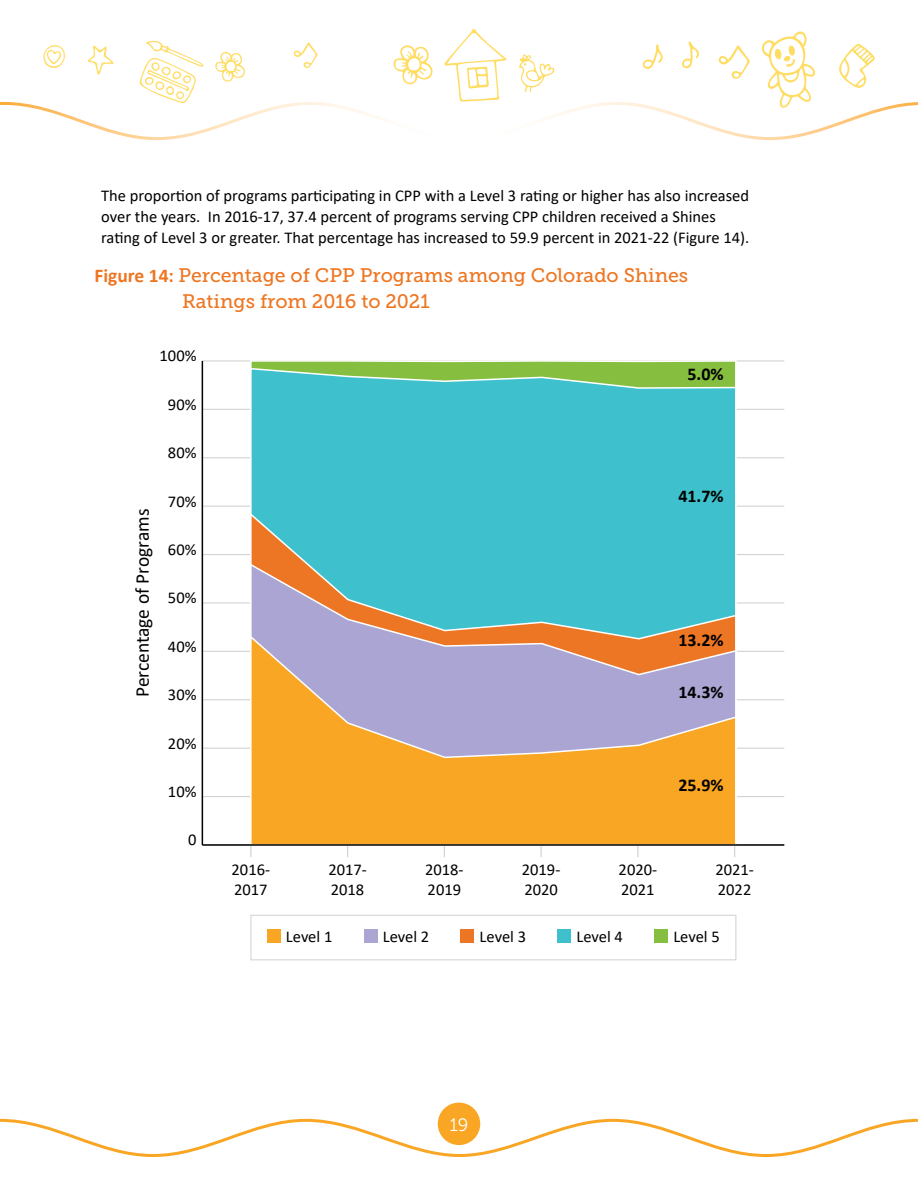
<style>
.page{position:relative;width:918px;height:1188px;background:#fff}
.page>*{position:absolute;margin:0;border:0;box-sizing:border-box;transform-origin:0 0}
.Figure_title_H2{font:19.5px/25.5px "Museo Slab 500";color:#ee7622}
.t1{font:19.5px "Calibri";color:#000}
.t2{font:700 18px "Calibri";color:#000}
.t3{font:18px "Museo Slab 300";color:#fff}
.Body-Calibri-11_13{font:16.5px/19.8px "Calibri";color:#000}
.s1{font-family:"Calibri";font-weight:700}
</style>
<div class="page">
<svg style="left:0;top:1117px;width:918px;height:40px"></svg>
<div style="left:438px;top:1103px;width:42px;height:42px;background:#faa625;border-radius:50%"></div>
<svg style="left:0;top:29px;width:918px;height:111px"></svg>
<hr style="left:202px;top:796px;width:582px;height:1px;background:#d2d3d3">
<hr style="left:202px;top:748px;width:582px;height:1px;background:#d2d3d3">
<hr style="left:202px;top:699px;width:582px;height:1px;background:#d2d3d3">
<hr style="left:202px;top:651px;width:582px;height:1px;background:#d2d3d3">
<hr style="left:202px;top:602px;width:582px;height:2px;background:#d2d3d3">
<hr style="left:202px;top:554px;width:582px;height:1px;background:#d2d3d3">
<hr style="left:202px;top:506px;width:582px;height:1px;background:#d2d3d3">
<hr style="left:202px;top:457px;width:582px;height:1px;background:#d2d3d3">
<hr style="left:202px;top:409px;width:582px;height:1px;background:#d2d3d3">
<hr style="left:202px;top:360px;width:582px;height:1px;background:#d2d3d3">
<div style="left:250px;top:915px;width:486px;height:45px;border:1px solid #d2d3d3"></div>
<svg style="left:637px;top:846px;width:2px;height:11px"></svg>
<hr style="left:202px;top:361px;width:1px;height:484px;background:#000">
<svg style="left:249px;top:367px;width:488px;height:144px;background:#47c1c0"></svg>
<div style="left:250px;top:511px;width:487px;height:51px;background:#3ec1cc"></div>
<svg style="left:249px;top:562px;width:488px;height:71px;background:#69b6b8"></svg>
<svg style="left:249px;top:633px;width:488px;height:211px;background:#daa46d"></svg>
<div style="left:267px;top:930px;width:14px;height:13px;background:#faa625"></div>
<div style="left:364px;top:930px;width:13px;height:13px;background:#aaa5d2"></div>
<div style="left:461px;top:930px;width:13px;height:13px;background:#ed7624"></div>
<div style="left:558px;top:930px;width:13px;height:13px;background:#3ec1cc"></div>
<div style="left:654px;top:930px;width:14px;height:13px;background:#86be40"></div>
<hr style="left:202px;top:844px;width:582px;height:2px;background:#000">
<p class="Body-Calibri-11_13" style="left:101px;top:185px;width:650px;line-height:21px">The proportion of programs participating in CPP with a Level 3 rating or higher has also increased over the years. In 2016-17, 37.4 percent of programs serving CPP children received a Shines rating of Level 3 or greater. That percentage has increased to 59.9 percent in 2021-22 (Figure 14).</p>
<p class="Figure_title_H2" style="left:182px;top:263px;width:508px;text-indent:-88px"><span class="s1">Figure 14:</span> Percentage of CPP Programs among Colorado Shines<br>Ratings from 2016 to 2021</p>
<p class="Body-Calibri-11_13" style="left:160px;top:346px;width:38px">100%</p>
<p class="Body-Calibri-11_13" style="left:168px;top:394px;width:30px">90%</p>
<p class="Body-Calibri-11_13" style="left:168px;top:442px;width:30px">80%</p>
<p class="t1" style="left:129px;top:697px;width:190px;rotate:-90deg">Percentage of Programs</p>
<p class="Body-Calibri-11_13" style="left:168px;top:491px;width:30px">70%</p>
<p class="Body-Calibri-11_13" style="left:168px;top:539px;width:30px">60%</p>
<p class="Body-Calibri-11_13" style="left:168px;top:588px;width:30px">50%</p>
<p class="Body-Calibri-11_13" style="left:168px;top:636px;width:30px">40%</p>
<p class="Body-Calibri-11_13" style="left:168px;top:684px;width:30px">30%</p>
<p class="Body-Calibri-11_13" style="left:168px;top:733px;width:30px">20%</p>
<p class="Body-Calibri-11_13" style="left:168px;top:781px;width:30px">10%</p>
<p class="Body-Calibri-11_13" style="left:188px;top:830px;width:10px">0</p>
<p class="t2" style="left:687px;top:361px;width:38px">5.0%</p>
<p class="t2" style="left:678px;top:483px;width:47px">41.7%</p>
<p class="t2" style="left:678px;top:628px;width:47px">13.2%</p>
<p class="t2" style="left:678px;top:679px;width:47px">14.3%</p>
<p class="t2" style="left:678px;top:772px;width:47px">25.9%</p>
<p class="Body-Calibri-11_13" style="left:232px;top:859px;width:40px">2016-<br>2017</p>
<p class="Body-Calibri-11_13" style="left:328px;top:859px;width:40px">2017-<br>2018</p>
<p class="Body-Calibri-11_13" style="left:425px;top:859px;width:40px">2018-<br>2019</p>
<p class="Body-Calibri-11_13" style="left:522px;top:859px;width:40px">2019-<br>2020</p>
<p class="Body-Calibri-11_13" style="left:619px;top:859px;width:40px">2020-<br>2021</p>
<p class="Body-Calibri-11_13" style="left:715px;top:859px;width:40px">2021-<br>2022</p>
<p class="Body-Calibri-11_13" style="left:286px;top:926px;width:48px">Level 1</p>
<p class="Body-Calibri-11_13" style="left:383px;top:926px;width:48px">Level 2</p>
<p class="Body-Calibri-11_13" style="left:480px;top:926px;width:48px">Level 3</p>
<p class="Body-Calibri-11_13" style="left:577px;top:926px;width:48px">Level 4</p>
<p class="Body-Calibri-11_13" style="left:673px;top:926px;width:48px">Level 5</p>
<p class="t3" style="left:450px;top:1115px;width:20px">19</p>
</div>
